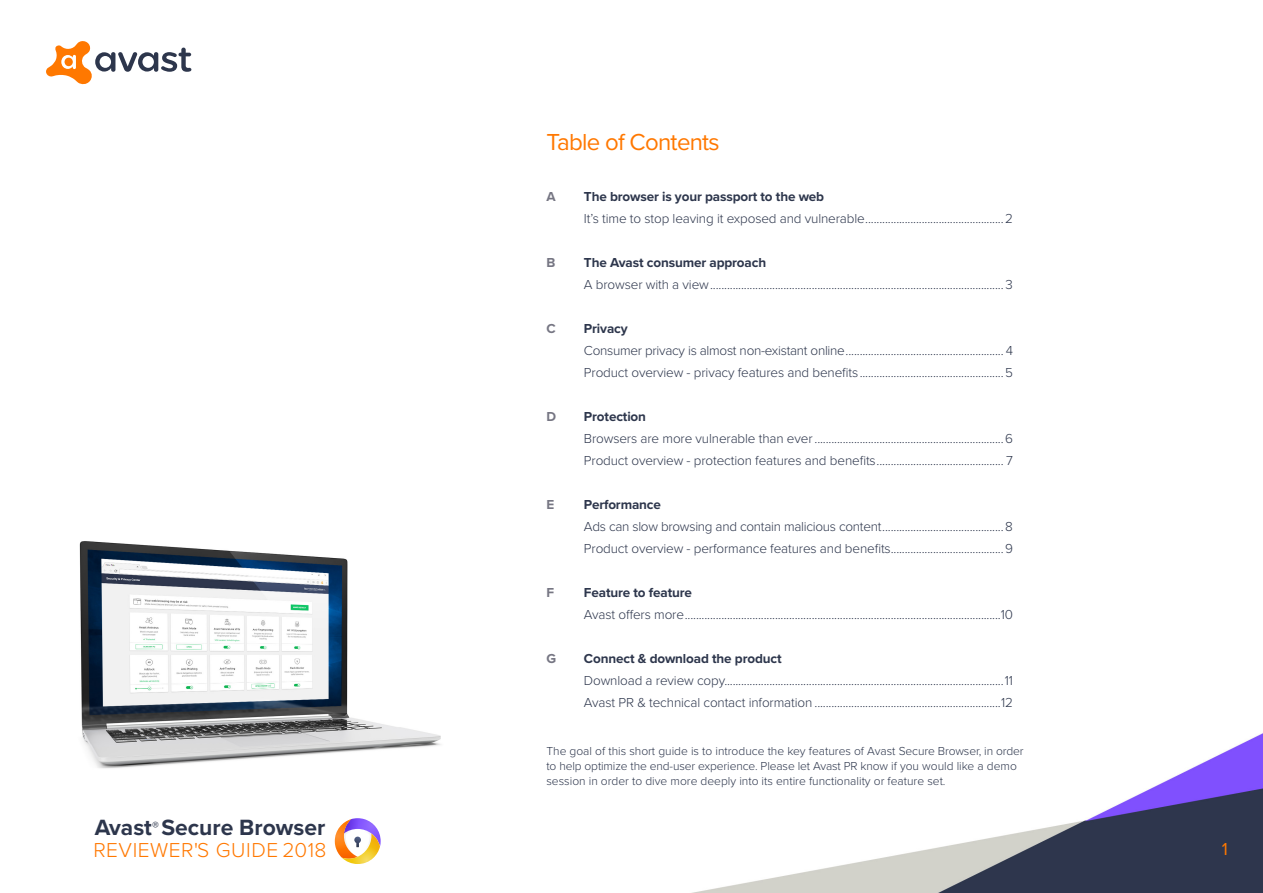
<style>
.page{position:relative;width:1263px;height:893px;background:#fff}
.page>*{position:absolute;margin:0;border:0;box-sizing:border-box;transform-origin:0 0}
.Front_-_Product_Titl{font:24px "Proxima Nova";letter-spacing:-.03em;color:#ff7800}
.t1{font:700 22.95px "Proxima Nova";color:#2d364c}
.t2{font:300 20.85px "Proxima Nova";letter-spacing:.025em;color:#ff7800}
.t3{font:18px "Proxima Nova";color:#ff7800}
.t4{font:300 13.5px "Proxima Nova";letter-spacing:-.01em;color:#2d364c}
.t5{font:700 13.5px "Proxima Nova";letter-spacing:-.01em;color:#2d364c}
.t6{font:700 13.5px "Proxima Nova";color:#767683}
.t7{font:300 12px/15px "Proxima Nova";color:#2d364c}
</style>
<div class="page">
<img style="left:692px;top:733px;width:571px;height:160px">
<svg style="left:46px;top:41px;width:145px;height:44px"></svg>
<svg style="left:334px;top:818px;width:47px;height:46px"></svg>
<img style="left:79px;top:541px;width:362px;height:228px">
<p class="Front_-_Product_Titl" style="left:546px;top:124px;width:175px">Table of Contents</p>
<p class="t6" style="left:546px;top:186px;width:11px">A</p>
<p class="t5" style="left:584px;top:186px;width:242px">The browser is your passport to the web</p>
<p class="t4" style="left:584px;top:208px;width:430px">It’s time to stop leaving it exposed and vulnerable.................................................2</p>
<p class="t6" style="left:546px;top:252px;width:10px">B</p>
<p class="t5" style="left:584px;top:252px;width:184px">The Avast consumer approach</p>
<p class="t4" style="left:584px;top:274px;width:430px">A browser with a view........................................................................................................ 3</p>
<p class="t6" style="left:546px;top:318px;width:11px">C</p>
<p class="t5" style="left:584px;top:318px;width:45px">Privacy</p>
<p class="t4" style="left:584px;top:340px;width:430px">Consumer privacy is almost non-existant online........................................................ 4</p>
<p class="t4" style="left:584px;top:362px;width:430px">Product overview - privacy features and benefits...................................................5</p>
<p class="t6" style="left:546px;top:406px;width:11px">D</p>
<p class="t5" style="left:584px;top:406px;width:64px">Protection</p>
<p class="t4" style="left:584px;top:428px;width:430px">Browsers are more vulnerable than ever...................................................................6</p>
<p class="t4" style="left:584px;top:450px;width:430px">Product overview - protection features and benefits............................................. 7</p>
<p class="t6" style="left:546px;top:494px;width:9px">E</p>
<p class="t5" style="left:584px;top:494px;width:79px">Performance</p>
<p class="t4" style="left:584px;top:516px;width:430px">Ads can slow browsing and contain malicious content...........................................8</p>
<p class="t4" style="left:584px;top:538px;width:430px">Product overview - performance features and benefits........................................9</p>
<p class="t6" style="left:546px;top:582px;width:9px">F</p>
<p class="t5" style="left:584px;top:582px;width:110px">Feature to feature</p>
<p class="t4" style="left:584px;top:604px;width:430px">Avast offers more................................................................................................................10</p>
<p class="t6" style="left:546px;top:648px;width:11px">G</p>
<p class="t5" style="left:584px;top:648px;width:199px">Connect &amp; download the product</p>
<p class="t4" style="left:584px;top:670px;width:430px">Download a review copy...................................................................................................11</p>
<p class="t4" style="left:584px;top:692px;width:430px">Avast PR &amp; technical contact information ..................................................................12</p>
<h2 class="t1" style="left:95px;top:810px;width:232px">Avast<sup>®</sup> Secure Browser</h2>
<p class="t7" style="left:546px;top:743px;width:479px">The goal of this short guide is to introduce the key features of Avast Secure Browser, in order to help optimize the end-user experience. Please let Avast PR know if you would like a demo session in order to dive more deeply into its entire functionality or feature set.</p>
<h3 class="t2" style="left:93px;top:835px;width:235px">REVIEWER'S GUIDE 2018</h3>
<h3 class="t3" style="left:1222px;top:836px;width:8px">1</h3>
</div>
